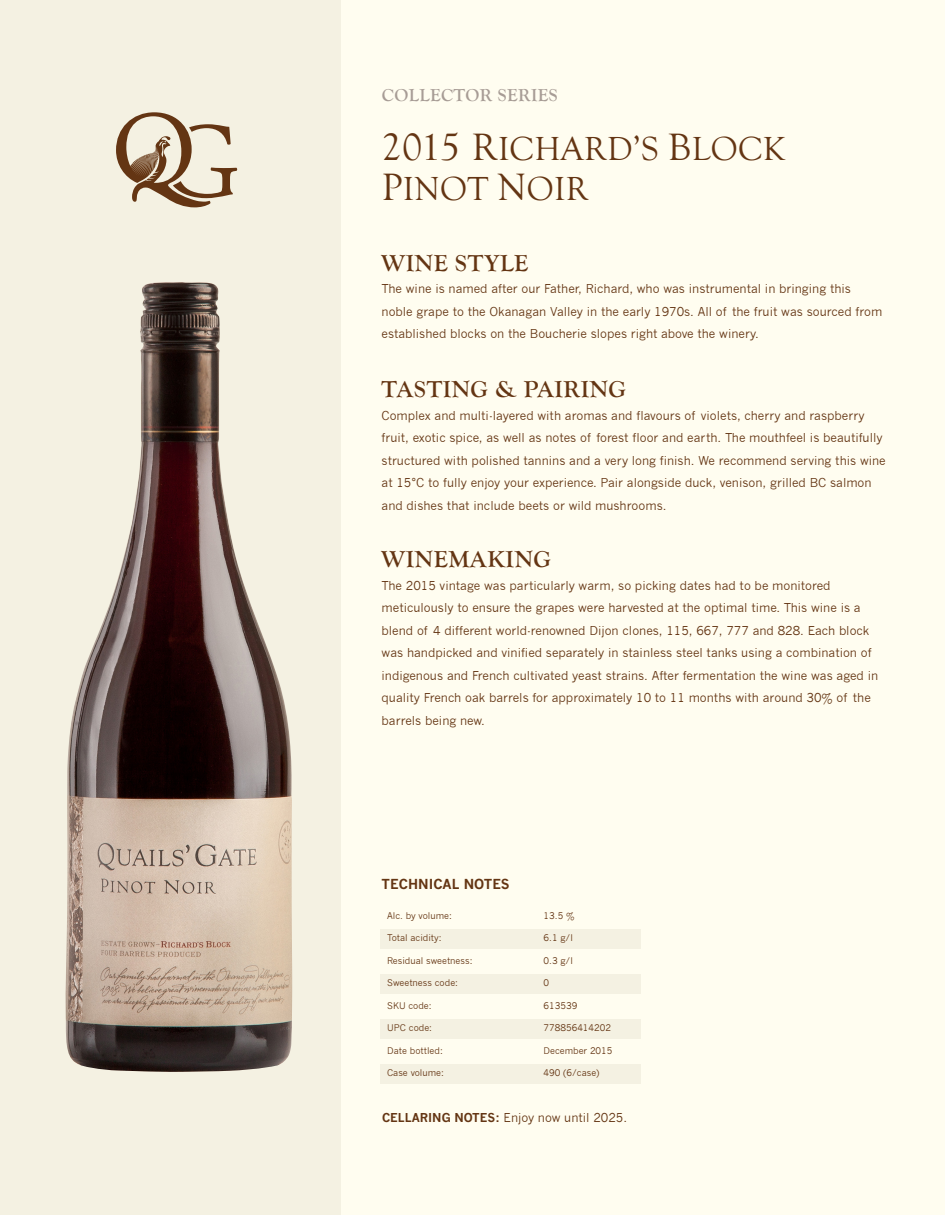
<style>
.page{position:relative;width:945px;height:1215px;background:#fffdf0}
.page>*{position:absolute;margin:0;border:0;box-sizing:border-box;transform-origin:0 0}
.t1{font:34.35px/40.5px "Goudy Old Style T";letter-spacing:.01em;color:#643513}
.t2{font:700 24px "Goudy Old Style T";letter-spacing:.025em;color:#643513}
.t3{font:700 18px "Goudy Old Style T";letter-spacing:.025em;color:#a79c95}
.t4{font:700 13.5px "News Gothic";color:#643513}
.t5{font:12px/22.5px "News Gothic";color:#643513}
.t6{font:9px "News Gothic";color:#643513}
.s1{font-size:39.15px}
.s2{font-weight:700}
</style>
<div class="page">
<div style="left:0;top:0;width:341px;height:1215px;background:#f4f1e2"></div>
<svg style="left:116px;top:112px;width:121px;height:95px"></svg>
<div style="left:380px;top:929px;width:261px;height:19px;background:#f4f1e2"></div>
<div style="left:380px;top:974px;width:261px;height:19px;background:#f4f1e2"></div>
<div style="left:380px;top:1019px;width:261px;height:19px;background:#f4f1e2"></div>
<div style="left:380px;top:1064px;width:261px;height:19px;background:#f4f1e2"></div>
<img style="left:66px;top:282px;width:227px;height:790px">
<h3 class="t3" style="left:382px;top:85px;width:177px">COLLECTOR SERIES</h3>
<p class="t1" style="left:382px;top:129px;width:405px"><span class="s1">2015 R</span>ICHARD’S <span class="s1">B</span>LOCK<br><span class="s1">P</span>INOT <span class="s1">N</span>OIR</p>
<p class="t2" style="left:382px;top:250px;width:148px">WINE STYLE</p>
<p class="t5" style="left:382px;top:278px;width:502px">The wine is named after our Father, Richard, who was instrumental in bringing this noble grape to the Okanagan Valley in the early 1970s. All of the fruit was sourced from established blocks on the Boucherie slopes right above the winery.</p>
<p class="t2" style="left:382px;top:376px;width:246px">TASTING &amp; PAIRING</p>
<p class="t5" style="left:382px;top:404px;width:506px">Complex and multi-layered with aromas and flavours of violets, cherry and raspberry fruit, exotic spice, as well as notes of forest floor and earth. The mouthfeel is beautifully structured with polished tannins and a very long finish. We recommend serving this wine at 15°C to fully enjoy your experience. Pair alongside duck, venison, grilled BC salmon and dishes that include beets or wild mushrooms.</p>
<p class="t2" style="left:382px;top:546px;width:171px">WINEMAKING</p>
<p class="t5" style="left:382px;top:574px;width:498px">The 2015 vintage was particularly warm, so picking dates had to be monitored meticulously to ensure the grapes were harvested at the optimal time. This wine is a blend of 4 different world-renowned Dijon clones, 115, 667, 777 and 828. Each block was handpicked and vinified separately in stainless steel tanks using a combination of indigenous and French cultivated yeast strains. After fermentation the wine was aged in quality French oak barrels for approximately 10 to 11 months with around 30% of the barrels being new.</p>
<p class="t4" style="left:382px;top:875px;width:130px">TECHNICAL NOTES</p>
<p class="t6" style="left:387px;top:910px;width:66px">Alc. by volume:</p>
<p class="t6" style="left:544px;top:910px;width:32px">13.5 %</p>
<p class="t6" style="left:387px;top:933px;width:56px">Total acidity:</p>
<p class="t6" style="left:544px;top:933px;width:31px">6.1 g/l</p>
<p class="t6" style="left:387px;top:955px;width:87px">Residual sweetness:</p>
<p class="t6" style="left:544px;top:955px;width:31px">0.3 g/l</p>
<p class="t6" style="left:387px;top:978px;width:72px">Sweetness code:</p>
<p class="t6" style="left:544px;top:978px;width:7px">0</p>
<p class="t6" style="left:387px;top:1000px;width:46px">SKU code:</p>
<p class="t6" style="left:544px;top:1000px;width:35px">613539</p>
<p class="t6" style="left:387px;top:1023px;width:46px">UPC code:</p>
<p class="t6" style="left:544px;top:1023px;width:69px">778856414202</p>
<p class="t6" style="left:387px;top:1045px;width:57px">Date bottled:</p>
<p class="t6" style="left:544px;top:1045px;width:70px">December 2015</p>
<p class="t6" style="left:387px;top:1068px;width:58px">Case volume:</p>
<p class="t6" style="left:544px;top:1068px;width:57px">490 (6/case)</p>
<p class="t5" style="left:382px;top:1107px;width:247px"><span class="s2">CELLARING NOTES:</span> Enjoy now until 2025.</p>
</div>
